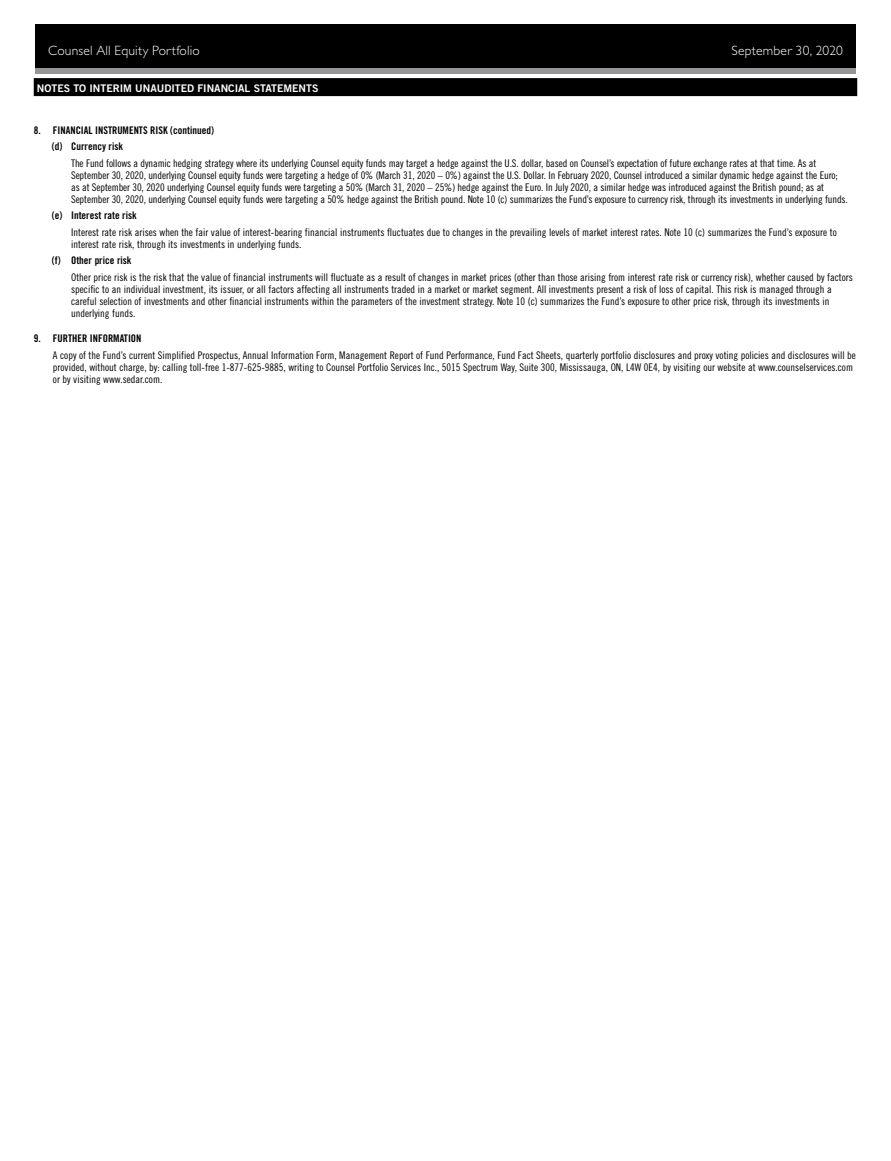
<style>
.page{position:relative;width:891px;height:1161px;background:#fff}
.page>*{position:absolute;margin:0;border:0;box-sizing:border-box;transform-origin:0 0}
.SCOTT_Master_Page_he{font:300 13.5px "Gill Sans Std";letter-spacing:.015em;color:#fff}
._2_-__a{font:10.5px/12px "Trade Gothic LT Std Cn 18";color:#000}
.S1_-__note_text{font:10.5px/12px "Trade Gothic LT Std Cn 18";color:#000}
._1_-___note{font:10.5px "Trade Gothic LT Std Bd Cn 20";color:#000}
.S2_-__a__title_bold{font:10.5px "Trade Gothic LT Std Bd Cn 20";color:#000}
.t1{font:10.5px "Trade Gothic LT Std Bd 2";color:#fff}
</style>
<div class="page">
<div style="left:35px;top:24px;width:821px;height:47px;background:#000"></div>
<div style="left:35px;top:68px;width:821px;height:6px;background:#939598"></div>
<div style="left:34px;top:78px;width:823px;height:18px;background:#000"></div>
<p class="SCOTT_Master_Page_he" style="left:48px;top:43px;width:153px">Counsel All Equity Portfolio</p>
<p class="SCOTT_Master_Page_he" style="left:732px;top:43px;width:113px">September 30, 2020</p>
<p class="t1" style="left:37px;top:81px;width:283px">NOTES TO INTERIM UNAUDITED FINANCIAL STATEMENTS</p>
<p class="_1_-___note" style="left:34px;top:123px;width:182px">8. FINANCIAL INSTRUMENTS RISK (continued)</p>
<p class="S2_-__a__title_bold" style="left:52px;top:140px;width:73px">(d) Currency risk</p>
<p class="_2_-__a" style="left:71px;top:157px;width:778px">The Fund follows a dynamic hedging strategy where its underlying Counsel equity funds may target a hedge against the U.S. dollar, based on Counsel’s expectation of future exchange rates at that time. As at September 30, 2020, underlying Counsel equity funds were targeting a hedge of 0% (March 31, 2020 – 0%) against the U.S. Dollar. In February 2020, Counsel introduced a similar dynamic hedge against the Euro; as at September 30, 2020 underlying Counsel equity funds were targeting a 50% (March 31, 2020 – 25%) hedge against the Euro. In July 2020, a similar hedge was introduced against the British pound; as at September 30, 2020, underlying Counsel equity funds were targeting a 50% hedge against the British pound. Note 10 (c) summarizes the Fund’s exposure to currency risk, through its investments in underlying funds.</p>
<p class="S2_-__a__title_bold" style="left:52px;top:209px;width:86px">(e) Interest rate risk</p>
<p class="_2_-__a" style="left:71px;top:226px;width:767px">Interest rate risk arises when the fair value of interest-bearing financial instruments fluctuates due to changes in the prevailing levels of market interest rates. Note 10 (c) summarizes the Fund’s exposure to interest rate risk, through its investments in underlying funds.</p>
<p class="S2_-__a__title_bold" style="left:52px;top:254px;width:81px">(f) Other price risk</p>
<p class="_2_-__a" style="left:71px;top:271px;width:783px">Other price risk is the risk that the value of financial instruments will fluctuate as a result of changes in market prices (other than those arising from interest rate risk or currency risk), whether caused by factors specific to an individual investment, its issuer, or all factors affecting all instruments traded in a market or market segment. All investments present a risk of loss of capital. This risk is managed through a careful selection of investments and other financial instruments within the parameters of the investment strategy. Note 10 (c) summarizes the Fund’s exposure to other price risk, through its investments in underlying funds.</p>
<p class="_1_-___note" style="left:34px;top:332px;width:109px">9. FURTHER INFORMATION</p>
<p class="S1_-__note_text" style="left:53px;top:349px;width:805px">A copy of the Fund’s current Simplified Prospectus, Annual Information Form, Management Report of Fund Performance, Fund Fact Sheets, quarterly portfolio disclosures and proxy voting policies and disclosures will be provided, without charge, by: calling toll-free 1-877-625-9885, writing to Counsel Portfolio Services Inc., 5015 Spectrum Way, Suite 300, Mississauga, ON, L4W 0E4, by visiting our website at www.counselservices.com or by visiting www.sedar.com.</p>
</div>
